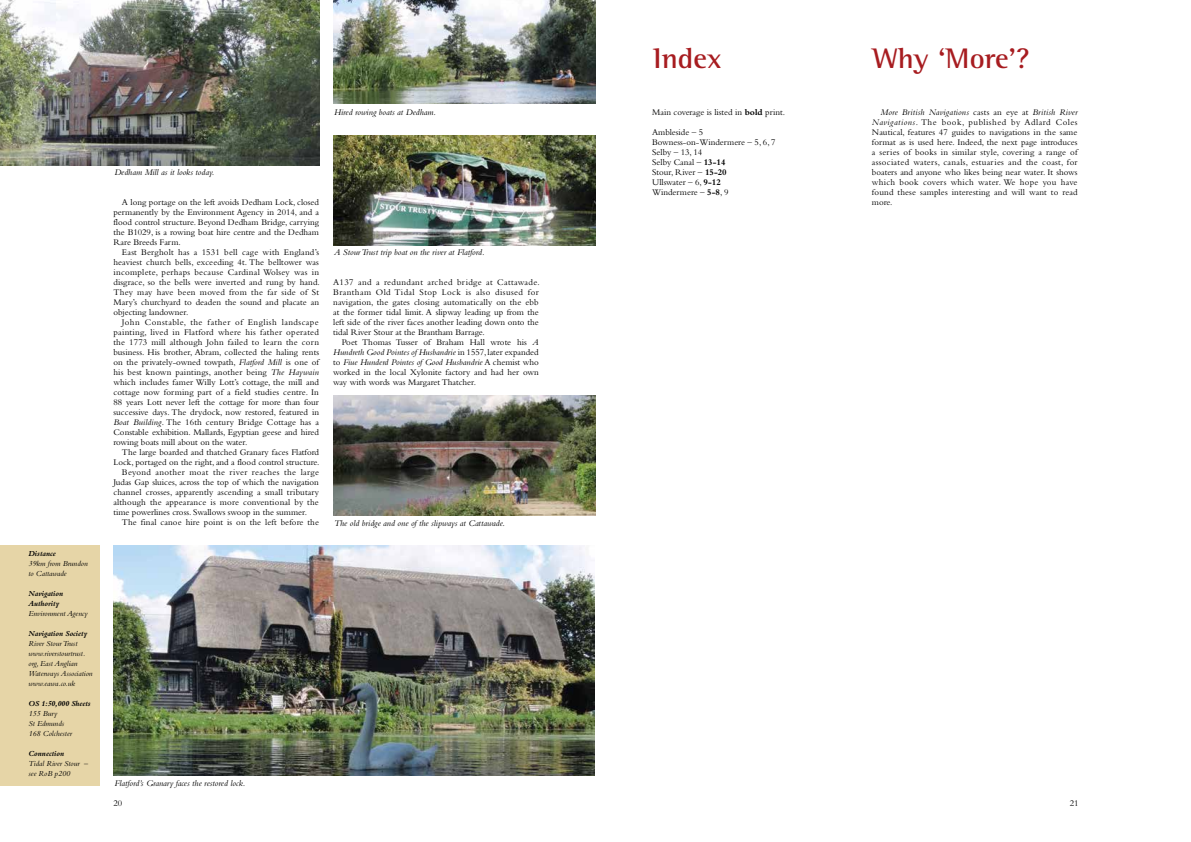
<style>
.page{position:relative;width:1191px;height:842px;background:#fff}
.page>*{position:absolute;margin:0;border:0;box-sizing:border-box;transform-origin:0 0}
.t1{font:700 29px "Rotis Semi Serif";color:#a71c20}
.t2{font:9px/10px "Bembo";color:#000;text-align:justify}
.t3{font:italic 9px "Bembo";color:#000}
.t4{font:9px "Bembo";letter-spacing:.02em;color:#000}
.t5{font:9px "Bembo";letter-spacing:.04em;color:#000}
.t6{font:italic 8px/10px "Bembo";color:#000}
.t7{font:italic 700 8px/10px "Bembo";color:#000}
.s1{font-style:italic}
.s2{font-weight:700}
</style>
<div class="page">
<div style="left:0;top:545px;width:99px;height:240px;background:#e6d5a7"></div>
<img style="left:0;top:0;width:319px;height:165px">
<img style="left:333px;top:0;width:262px;height:104px">
<img style="left:333px;top:135px;width:262px;height:110px">
<img style="left:113px;top:545px;width:481px;height:230px">
<img style="left:333px;top:395px;width:262px;height:120px">
<p class="t3" style="left:334px;top:107px;width:103px">Hired rowing boats at Dedham.</p>
<p class="t7" style="left:28px;top:548px;width:29px">Distance</p>
<p class="t6" style="left:28px;top:558px;width:61px">39km from Brundon to Cattawade</p>
<p class="t7" style="left:28px;top:588px;width:36px">Navigation<br>Authority</p>
<p class="t6" style="left:28px;top:608px;width:61px">Environment Agency</p>
<p class="t7" style="left:28px;top:628px;width:60px">Navigation Society</p>
<p class="t6" style="left:28px;top:638px;width:66px">River Stour Trust www.riverstourtrust. org, East Anglian<br>Waterways Association www.eawa.co.uk</p>
<p class="t7" style="left:28px;top:698px;width:64px">OS 1:50,000 Sheets</p>
<p class="t6" style="left:28px;top:708px;width:45px">155 Bury<br>St Edmunds<br>168 Colchester</p>
<p class="t7" style="left:28px;top:748px;width:37px">Connection</p>
<p class="t6" style="left:28px;top:758px;width:61px">Tidal River Stour – see RoB p200</p>
<p class="t3" style="left:114px;top:167px;width:101px">Dedham Mill as it looks today.</p>
<p class="t2" style="left:113px;top:197px;width:207px;text-indent:9px">A long portage on the left avoids Dedham Lock, closed permanently by the Environment Agency in 2014, and a flood control structure. Beyond Dedham Bridge, carrying the B1029, is a rowing boat hire centre and the Dedham Rare Breeds Farm.</p>
<p class="t2" style="left:113px;top:247px;width:208px;text-indent:9px">East Bergholt has a 1531 bell cage with England’s heaviest church bells, exceeding 4t. The belltower was incomplete, perhaps because Cardinal Wolsey was in disgrace, so the bells were inverted and rung by hand.<br>They may have been moved from the far side of St Mary’s churchyard to deaden the sound and placate an objecting landowner.</p>
<p class="t2" style="left:113px;top:317px;width:207px;text-indent:9px">John Constable, the father of English landscape painting, lived in Flatford where his father operated the 1773 mill although John failed to learn the corn business. His brother, Abram, collected the haling rents on the privately-owned towpath, <span class="s1">Flatford Mill</span> is one of his best known paintings, another being <span class="s1">The Haywain </span>which includes famer Willy Lott’s cottage, the mill and cottage now forming part of a field studies centre. In 88 years Lott never left the cottage for more than four successive days. The drydock, now restored, featured in <span class="s1">Boat Building</span>. The 16th century Bridge Cottage has a Constable exhibition. Mallards, Egyptian geese and hired rowing boats mill about on the water.</p>
<p class="t2" style="left:122px;top:447px;width:199px">The large boarded and thatched Granary faces Flatford</p>
<p class="t2" style="left:113px;top:457px;width:208px">Lock, portaged on the right, and a flood control structure.</p>
<p class="t5" style="left:122px;top:467px;width:199px">Beyond another moat the river reaches the large</p>
<p class="t2" style="left:113px;top:477px;width:207px">Judas Gap sluices, across the top of which the navigation</p>
<p class="t2" style="left:113px;top:487px;width:207px">channel crosses, apparently ascending a small tributary</p>
<p class="t4" style="left:113px;top:497px;width:207px">although the appearance is more conventional by the</p>
<p class="t2" style="left:113px;top:507px;width:195px">time powerlines cross. Swallows swoop in the summer.</p>
<p class="t2" style="left:122px;top:517px;width:199px">The final canoe hire point is on the left before the</p>
<p class="t3" style="left:334px;top:247px;width:152px">A Stour Trust trip boat on the river at Flatford.</p>
<p class="t2" style="left:333px;top:277px;width:208px">A137 and a redundant arched bridge at Cattawade.<br>Brantham Old Tidal Stop Lock is also disused for navigation, the gates closing automatically on the ebb at the former tidal limit. A slipway leading up from the left side of the river faces another leading down onto the tidal River Stour at the Brantham Barrage.</p>
<p class="t2" style="left:333px;top:337px;width:207px;text-indent:9px">Poet Thomas Tusser of Braham Hall wrote his <span class="s1">A Hundreth Good Pointes of Husbandrie</span> in 1557, later expanded to <span class="s1">Fiue Hunderd Pointes of Good Husbandrie</span> A chemist who worked in the local Xylonite factory and had her own way with words was Margaret Thatcher.</p>
<p class="t3" style="left:334px;top:517px;width:173px">The old bridge and one of the slipways at Cattawade.</p>
<p class="t3" style="left:114px;top:777px;width:132px">Flatford’s Granary faces the restored lock.</p>
<p class="t2" style="left:113px;top:797px;width:10px">20</p>
<h1 class="t1" style="left:653px;top:41px;width:70px">Index</h1>
<h1 class="t1" style="left:873px;top:41px;width:158px">Why ‘More’?</h1>
<p class="t2" style="left:652px;top:107px;width:134px">Main coverage is listed in <span class="s2">bold</span> print.</p>
<p class="t2" style="left:652px;top:127px;width:125px;text-align:left">Ambleside – 5<br>Bowness-on-Windermere – 5, 6, 7<br>Selby – 13, 14<br>Selby Canal – <span class="s2">13-14<br></span>Stour, River – <span class="s2">15-20<br></span>Ullswater – 6, <span class="s2">9-12<br></span>Windermere – <span class="s2">5-8</span>, 9</p>
<p class="t2" style="left:872px;top:107px;width:207px;text-indent:9px"><span class="s1">More British Navigations</span> casts an eye at <span class="s1">British River Navigations</span>. The book, published by Adlard Coles Nautical, features 47 guides to navigations in the same format as is used here. Indeed, the next page introduces a series of books in similar style, covering a range of associated waters, canals, estuaries and the coast, for boaters and anyone who likes being near water. It shows which book covers which water. We hope you have found these samples interesting and will want to read more.</p>
<p class="t2" style="left:1069px;top:797px;width:10px">21</p>
</div>
